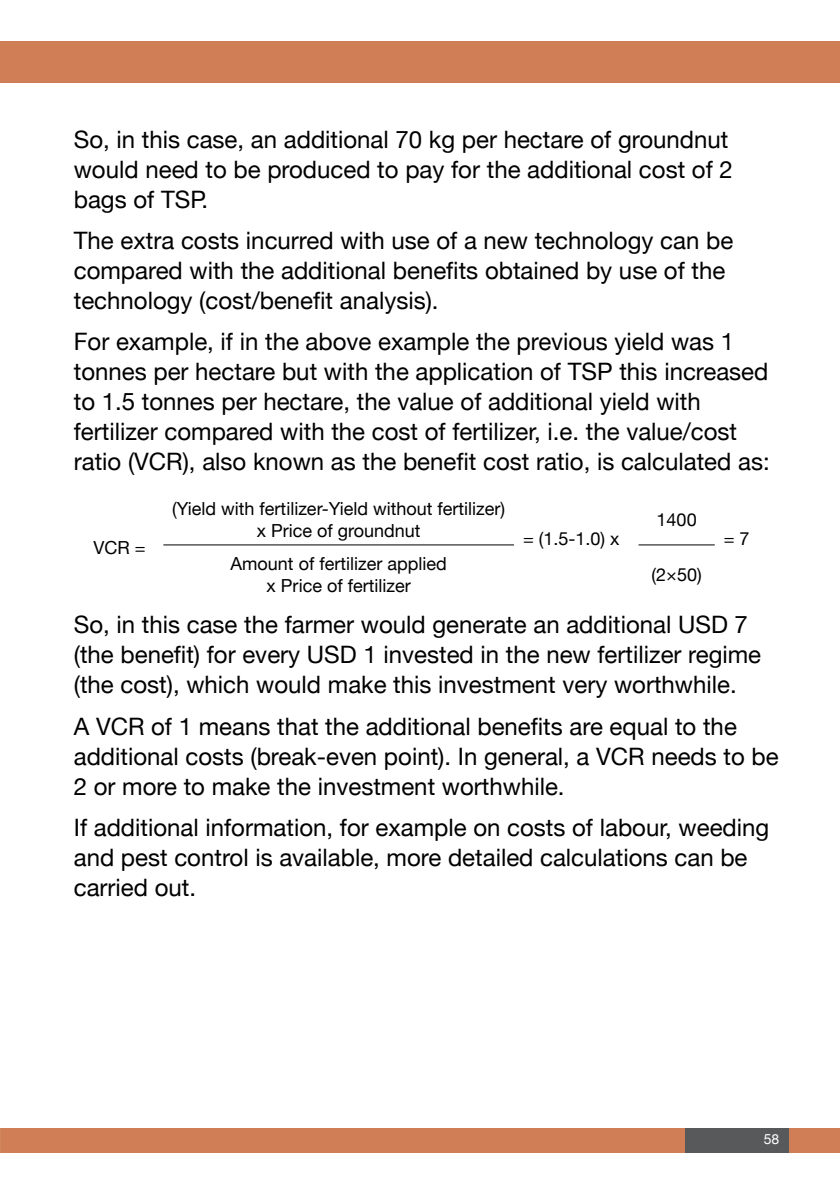
<style>
.page{position:relative;width:840px;height:1191px;background:#fff}
.page>*{position:absolute;margin:0;border:0;box-sizing:border-box;transform-origin:0 0}
.t1{font:24px/30px "Helvetica Neue";color:#000}
.t2{font:18px/22px "Helvetica Neue";color:#000;text-align:center}
.t3{font:14px "Helvetica Neue";color:#fff}
</style>
<div class="page">
<div style="left:0;top:1128px;width:839px;height:24px;background:#cf7e56"></div>
<div style="left:0;top:41px;width:839px;height:42px;background:#cf7e56"></div>
<div style="left:685px;top:1128px;width:103px;height:24px;background:#58595b"></div>
<hr style="left:163px;top:544px;width:350px;height:1px;background:#000">
<hr style="left:638px;top:544px;width:76px;height:1px;background:#000">
<p class="t1" style="left:74px;top:125px;width:660px">So, in this case, an additional 70 kg per hectare of groundnut would need to be produced to pay for the additional cost of 2 bags of TSP.</p>
<p class="t1" style="left:74px;top:227px;width:660px">The extra costs incurred with use of a new technology can be compared with the additional benefits obtained by use of the technology (cost/benefit analysis).</p>
<p class="t1" style="left:74px;top:328px;width:697px">For example, if in the above example the previous yield was 1 tonnes per hectare but with the application of TSP this increased to 1.5 tonnes per hectare, the value of additional yield with fertilizer compared with the cost of fertilizer, i.e. the value/cost ratio (VCR), also known as the benefit cost ratio, is calculated as:</p>
<p class="t2" style="left:93px;top:537px;width:54px">VCR =</p>
<p class="t2" style="left:172px;top:498px;width:334px">(Yield with fertilizer-Yield without fertilizer) x Price of groundnut</p>
<p class="t2" style="left:522px;top:529px;width:98px">= (1.5-1.0) x</p>
<p class="t2" style="left:656px;top:509px;width:42px">1400</p>
<p class="t2" style="left:723px;top:529px;width:27px">= 7</p>
<p class="t2" style="left:230px;top:553px;width:218px">Amount of fertilizer applied x Price of fertilizer</p>
<p class="t2" style="left:651px;top:564px;width:52px">(2×50)</p>
<p class="t1" style="left:74px;top:611px;width:688px">So, in this case the farmer would generate an additional USD 7 (the benefit) for every USD 1 invested in the new fertilizer regime (the cost), which would make this investment very worthwhile.</p>
<p class="t1" style="left:74px;top:712px;width:706px">A VCR of 1 means that the additional benefits are equal to the additional costs (break-even point). In general, a VCR needs to be<br>2 or more to make the investment worthwhile.</p>
<p class="t1" style="left:74px;top:814px;width:696px">If additional information, for example on costs of labour, weeding and pest control is available, more detailed calculations can be carried out.</p>
<p class="t3" style="left:763px;top:1129px;width:17px">58</p>
</div>
